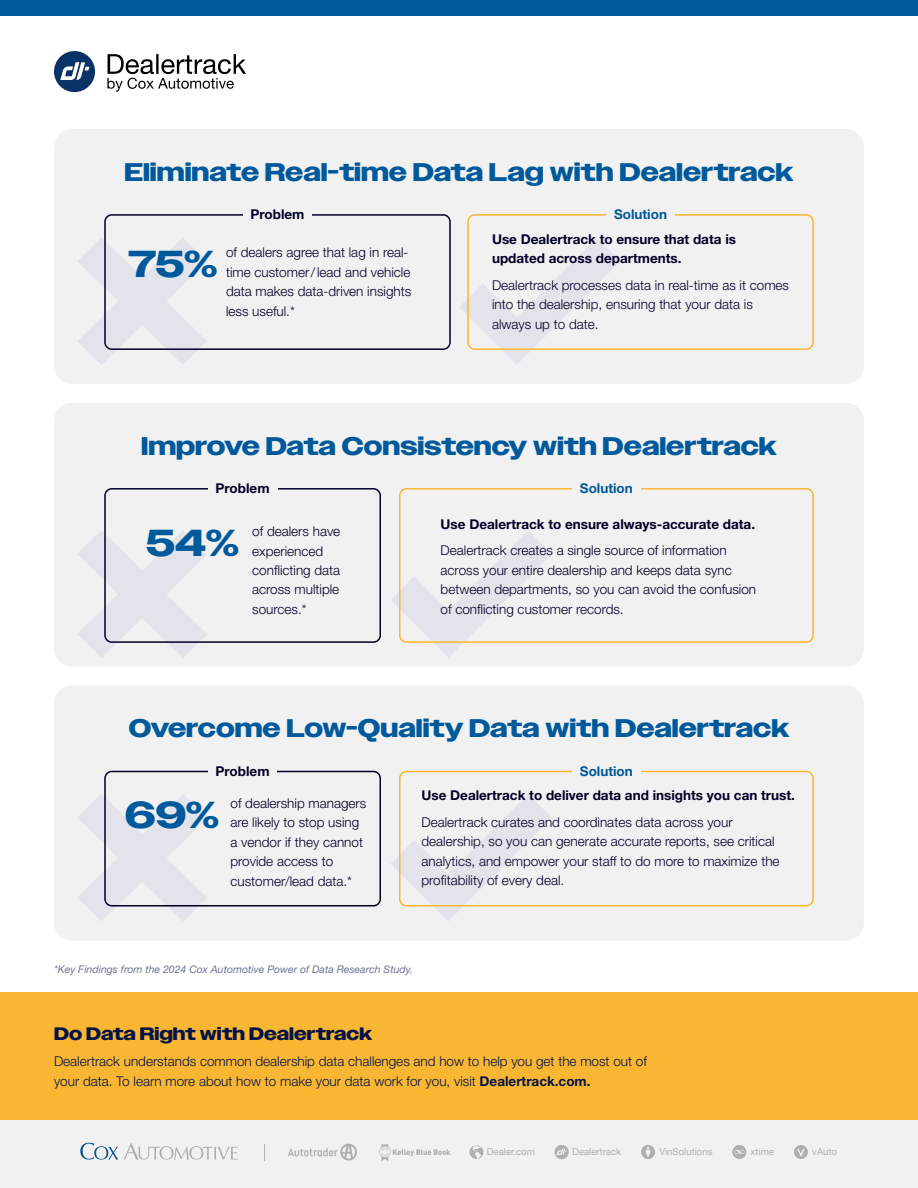
<style>
.page{position:relative;width:918px;height:1188px;background:#fff}
.page>*{position:absolute;margin:0;border:0;box-sizing:border-box;transform-origin:0 0}
.t1{font:700 37.5px "Owners Wide";color:#00599a}
.t2{font:700 25.5px "Owners Wide";color:#00599a}
.t3{font:700 18px "Owners Wide";color:#031347}
.t4{font:300 13.5px/19.5px "Helvetica Neue LT Std";color:#000027}
.t5{font:700 13.5px/19.5px "Helvetica Neue LT Std";color:#000027}
.t6{font:300 13.5px/19.5px "Helvetica Neue LT Std";color:#031347}
.t7{font:700 13.5px "Helvetica Neue LT Std";color:#00599a}
.t8{font:italic 10.5px "Helvetica Neue LT Std";color:#6d7396}
.t9{font:9.6px "Helvetica Neue";color:#adb0b1}
.s1{font-weight:700}
</style>
<div class="page">
<div style="left:0;top:1120px;width:918px;height:68px;background:#f1f1f2"></div>
<svg style="left:264px;top:1144px;width:1px;height:17px"></svg>
<svg style="left:379px;top:1144px;width:72px;height:18px"></svg>
<svg style="left:288px;top:1144px;width:69px;height:17px"></svg>
<svg style="left:80px;top:1143px;width:38px;height:17px"></svg>
<svg style="left:124px;top:1143px;width:114px;height:17px"></svg>
<svg style="left:469px;top:1145px;width:15px;height:14px"></svg>
<svg style="left:732px;top:1145px;width:14px;height:14px"></svg>
<svg style="left:554px;top:1145px;width:15px;height:14px"></svg>
<svg style="left:641px;top:1145px;width:14px;height:14px"></svg>
<svg style="left:794px;top:1145px;width:14px;height:14px"></svg>
<div style="left:0;top:0;width:918px;height:16px;background:#00599a"></div>
<div style="left:54px;top:686px;width:810px;height:254px;background:#f1f1f2;border-radius:18px"></div>
<div style="left:54px;top:403px;width:810px;height:264px;background:#f1f1f2;border-radius:18px"></div>
<div style="left:54px;top:129px;width:810px;height:255px;background:#f1f1f2;border-radius:18px"></div>
<svg style="left:391px;top:531px;width:160px;height:126px"></svg>
<svg style="left:460px;top:238px;width:160px;height:126px"></svg>
<svg style="left:391px;top:795px;width:160px;height:126px"></svg>
<svg style="left:78px;top:531px;width:129px;height:126px"></svg>
<svg style="left:78px;top:238px;width:129px;height:127px"></svg>
<svg style="left:78px;top:794px;width:129px;height:127px"></svg>
<div style="left:0;top:993px;width:918px;height:127px;background:#f9b632"></div>
<div style="left:104px;top:214px;width:347px;height:136px;border:2px solid #000027;border-radius:7px"></div>
<div style="left:104px;top:488px;width:277px;height:155px;border:2px solid #000027;border-radius:7px"></div>
<div style="left:104px;top:771px;width:277px;height:136px;border:2px solid #000027;border-radius:7px"></div>
<div style="left:467px;top:214px;width:347px;height:136px;border:2px solid #f9b632;border-radius:7px"></div>
<div style="left:399px;top:488px;width:415px;height:155px;border:2px solid #f9b632;border-radius:7px"></div>
<div style="left:399px;top:771px;width:415px;height:136px;border:2px solid #f9b632;border-radius:7px"></div>
<div style="left:243px;top:210px;width:69px;height:10px;background:#f1f1f2"></div>
<div style="left:208px;top:483px;width:69px;height:10px;background:#f1f1f2"></div>
<div style="left:208px;top:766px;width:69px;height:10px;background:#f1f1f2"></div>
<div style="left:606px;top:210px;width:69px;height:10px;background:#f1f1f2"></div>
<div style="left:572px;top:483px;width:69px;height:10px;background:#f1f1f2"></div>
<div style="left:572px;top:766px;width:69px;height:10px;background:#f1f1f2"></div>
<svg style="left:107px;top:54px;width:139px;height:38px"></svg>
<div style="left:54px;top:51px;width:41px;height:41px;background:#093266;border-radius:50%"></div>
<svg style="left:60px;top:62px;width:29px;height:18px"></svg>
<h2 class="t2" style="left:124px;top:157px;width:671px">Eliminate Real-time Data Lag with Dealertrack</h2>
<p class="t5" style="left:251px;top:204px;width:55px">Problem</p>
<h1 class="t1" style="left:128px;top:242px;width:90px">75%</h1>
<p class="t4" style="left:226px;top:243px;width:187px">of dealers agree that lag in real&shy;time customer/lead and vehicle data makes data-driven insights less useful.*</p>
<p class="t7" style="left:614px;top:206px;width:54px">Solution</p>
<p class="t5" style="left:492px;top:229px;width:246px">Use Dealertrack to ensure that data is updated across departments.</p>
<p class="t4" style="left:492px;top:275px;width:299px">Dealertrack processes data in real-time as it comes into the dealership, ensuring that your data is always up to date.</p>
<h2 class="t2" style="left:141px;top:431px;width:637px">Improve Data Consistency with Dealertrack</h2>
<p class="t5" style="left:216px;top:478px;width:55px">Problem</p>
<h1 class="t1" style="left:146px;top:521px;width:94px">54%</h1>
<p class="t4" style="left:252px;top:521px;width:90px">of dealers have experienced conflicting data across multiple sources.*</p>
<p class="t7" style="left:580px;top:480px;width:54px">Solution</p>
<p class="t5" style="left:441px;top:514px;width:316px">Use Dealertrack to ensure always-accurate data.</p>
<p class="t4" style="left:441px;top:541px;width:317px">Dealertrack creates a single source of information across your entire dealership and keeps data sync between departments, so you can avoid the confusion of conflicting customer records.</p>
<h2 class="t2" style="left:129px;top:713px;width:662px">Overcome Low-Quality Data with Dealertrack</h2>
<p class="t5" style="left:216px;top:761px;width:55px">Problem</p>
<h1 class="t1" style="left:125px;top:792px;width:95px">69%</h1>
<p class="t4" style="left:231px;top:793px;width:137px">of dealership managers are likely to stop using a vendor if they cannot provide access to customer/lead data.*</p>
<p class="t7" style="left:580px;top:763px;width:54px">Solution</p>
<p class="t5" style="left:422px;top:785px;width:375px">Use Dealertrack to deliver data and insights you can trust.</p>
<p class="t4" style="left:422px;top:812px;width:360px">Dealertrack curates and coordinates data across your dealership, so you can generate accurate reports, see critical analytics, and empower your staff to do more to maximize the profitability of every deal.</p>
<p class="t8" style="left:54px;top:963px;width:360px">*Key Findings from the 2024 Cox Automotive Power of Data Research Study.</p>
<h3 class="t3" style="left:54px;top:1023px;width:320px">Do Data Right with Dealertrack</h3>
<p class="t6" style="left:54px;top:1051px;width:594px">Dealertrack understands common dealership data challenges and how to help you get the most out of your data. To learn more about how to make your data work for you, visit <span class="s1">Dealertrack.com.</span></p>
<p class="t9" style="left:487px;top:1145px;width:50px">Dealer.com</p>
<p class="t9" style="left:572px;top:1145px;width:50px">Dealertrack</p>
<p class="t9" style="left:659px;top:1145px;width:55px">VinSolutions</p>
<p class="t9" style="left:751px;top:1145px;width:25px">xtime</p>
<p class="t9" style="left:812px;top:1145px;width:26px">vAuto</p>
</div>
